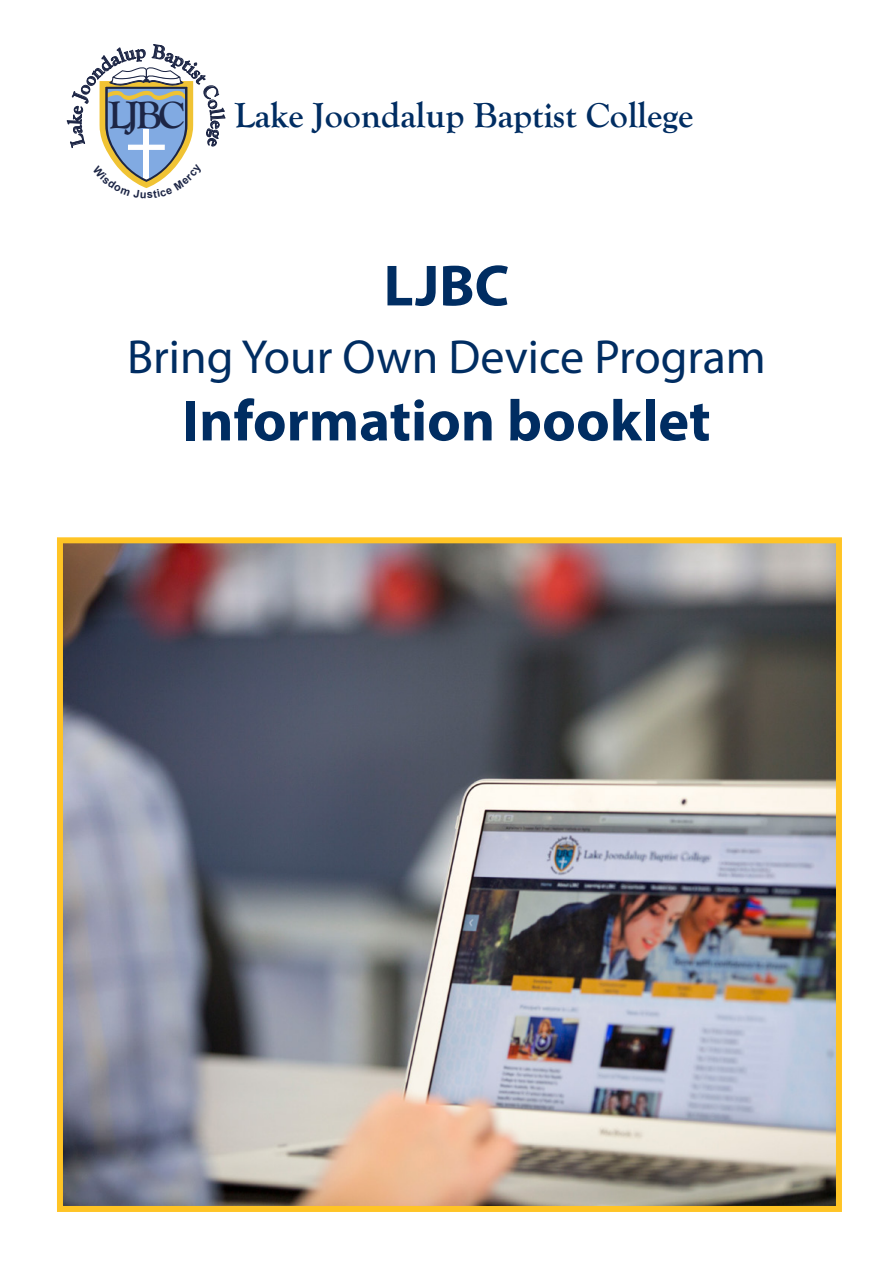
<style>
.page{position:relative;width:893px;height:1263px;background:#fff}
.page>*{position:absolute;margin:0;border:0;box-sizing:border-box;transform-origin:0 0}
.t1{font:700 58.5px "Myriad Pro";color:#002d62}
.t2{font:48px "Myriad Pro";color:#002d62}
.t3{font:700 39.6px "Goudy Old Style T";color:#1d2646}
.t4{font:700 36px "Goudy Old Style T";color:#002d62}
</style>
<div class="page">
<img style="left:64px;top:544px;width:771px;height:661px">
<div style="left:57px;top:537px;width:785px;height:675px;border:6px solid #ffc425"></div>
<svg style="left:67px;top:44px;width:158px;height:144px"></svg>
<p class="t3" style="left:108px;top:93px;width:78px">LJBC</p>
<p class="t4" style="left:234px;top:95px;width:461px">Lake Joondalup Baptist College</p>
<h1 class="t1" style="left:384px;top:248px;width:127px">LJBC</h1>
<h2 class="t2" style="left:127px;top:327px;width:640px">Bring Your Own Device Program</h2>
<h1 class="t1" style="left:182px;top:383px;width:530px">Information booklet</h1>
</div>
